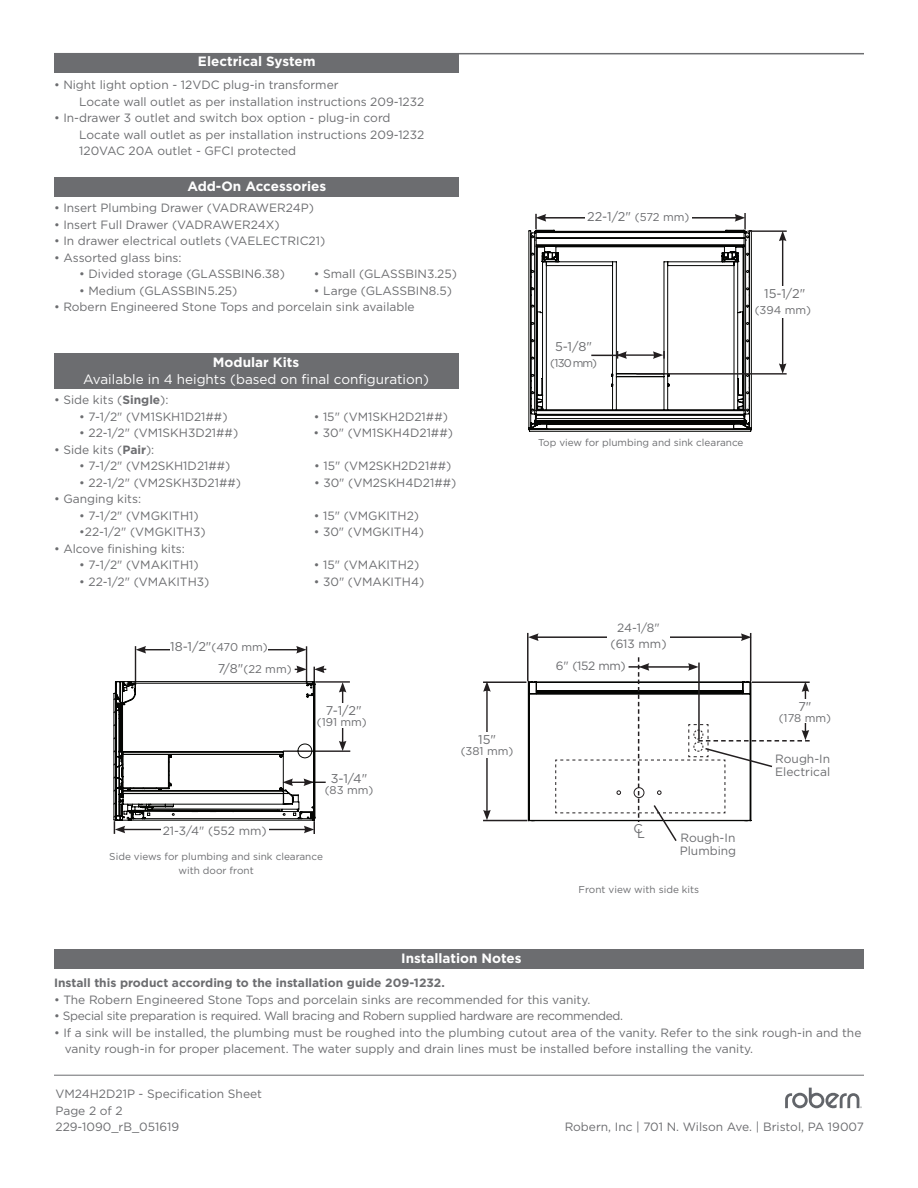
<style>
.page{position:relative;width:918px;height:1188px;background:#fff}
.page>*{position:absolute;margin:0;border:0;box-sizing:border-box;transform-origin:0 0}
.t1{font:700 13.5px "Gotham";color:#fff}
.t2{font:13.5px "Gotham";color:#fff}
.t3{font:12.75px "Gotham";color:#6c6d70}
.t4{font:12px/16.5px "Gotham";color:#6c6d70}
.t5{font:12px "Gotham";letter-spacing:-.025em;color:#6c6d70}
.t6{font:700 12px "Gotham";color:#6c6d70}
.t7{font:11.25px "Gotham";color:#6c6d70}
.t8{font:10.05px/13.5px "Gotham";color:#6c6d70;text-align:center}
.s1{font-weight:700}
.s2{font-size:11.25px}
.s3{font-size:12.75px}
</style>
<div class="page">
<hr style="left:54px;top:53px;width:810px;height:1px;background:#6c6d70">
<hr style="left:54px;top:1075px;width:810px;height:1px;background:#6c6d70">
<div style="left:54px;top:54px;width:405px;height:19px;background:#6c6d70"></div>
<div style="left:54px;top:177px;width:405px;height:20px;background:#6c6d70"></div>
<div style="left:54px;top:949px;width:810px;height:20px;background:#6c6d70"></div>
<div style="left:54px;top:353px;width:405px;height:36px;background:#6c6d70"></div>
<svg style="left:785px;top:1088px;width:77px;height:21px"></svg>
<svg style="left:529px;top:230px;width:223px;height:202px"></svg>
<hr style="left:135px;top:646px;width:1px;height:39px;background:#231f20">
<hr style="left:306px;top:646px;width:1px;height:37px;background:#231f20">
<hr style="left:144px;top:649px;width:155px;height:1px;background:#231f20">
<svg style="left:136px;top:646px;width:10px;height:8px"></svg>
<svg style="left:296px;top:646px;width:11px;height:8px"></svg>
<div style="left:170px;top:641px;width:98px;height:17px;background:#fff"></div>
<hr style="left:315px;top:681px;width:35px;height:2px;background:#231f20">
<hr style="left:283px;top:750px;width:67px;height:2px;background:#231f20">
<hr style="left:342px;top:690px;width:1px;height:53px;background:#231f20">
<svg style="left:339px;top:682px;width:7px;height:11px"></svg>
<svg style="left:339px;top:741px;width:7px;height:10px"></svg>
<div style="left:317px;top:703px;width:50px;height:25px;background:#fff"></div>
<div style="left:550px;top:339px;width:47px;height:31px;background:#fff"></div>
<hr style="left:625px;top:354px;width:30px;height:2px;background:#231f20">
<hr style="left:747px;top:230px;width:40px;height:2px;background:#231f20">
<hr style="left:636px;top:373px;width:151px;height:2px;background:#231f20">
<hr style="left:782px;top:239px;width:1px;height:127px;background:#231f20">
<svg style="left:779px;top:231px;width:7px;height:10px"></svg>
<svg style="left:779px;top:363px;width:7px;height:11px"></svg>
<div style="left:754px;top:286px;width:58px;height:31px;background:#fff"></div>
<hr style="left:544px;top:217px;width:193px;height:2px;background:#231f20">
<svg style="left:735px;top:213px;width:11px;height:17px"></svg>
<svg style="left:535px;top:214px;width:11px;height:15px"></svg>
<hr style="left:591px;top:355px;width:30px;height:1px;background:#231f20">
<svg style="left:653px;top:351px;width:12px;height:8px"></svg>
<svg style="left:616px;top:351px;width:11px;height:8px"></svg>
<div style="left:585px;top:211px;width:107px;height:14px;background:#fff"></div>
<svg style="left:114px;top:666px;width:212px;height:168px"></svg>
<hr style="left:483px;top:681px;width:43px;height:2px;background:#231f20">
<hr style="left:486px;top:689px;width:2px;height:123px;background:#231f20">
<svg style="left:483px;top:681px;width:8px;height:11px"></svg>
<svg style="left:483px;top:810px;width:8px;height:10px"></svg>
<hr style="left:750px;top:633px;width:1px;height:48px;background:#231f20">
<hr style="left:527px;top:633px;width:2px;height:48px;background:#231f20">
<hr style="left:536px;top:636px;width:207px;height:2px;background:#231f20">
<svg style="left:741px;top:633px;width:9px;height:8px"></svg>
<svg style="left:528px;top:633px;width:11px;height:8px"></svg>
<hr style="left:483px;top:820px;width:44px;height:1px;background:#231f20">
<div style="left:608px;top:622px;width:62px;height:29px;background:#fff"></div>
<div style="left:460px;top:732px;width:54px;height:26px;background:#fff"></div>
<svg style="left:528px;top:657px;width:282px;height:184px"></svg>
<p class="t1" style="left:198px;top:53px;width:119px">Electrical System</p>
<p class="t4" style="left:79px;top:76px;width:347px;text-indent:-25px">• Night light option - 12VDC plug-in transformer<br>Locate wall outlet as per installation instructions 209-1232</p>
<p class="t4" style="left:79px;top:109px;width:347px;text-indent:-25px">• In-drawer 3 outlet and switch box option - plug-in cord<br>Locate wall outlet as per installation instructions 209-1232<br>120VAC 20A outlet - GFCI protected</p>
<p class="t1" style="left:187px;top:177px;width:140px">Add-On Accessories</p>
<p class="t4" style="left:54px;top:200px;width:262px">• Insert Plumbing Drawer (VADRAWER24P)</p>
<p class="t4" style="left:54px;top:216px;width:227px">• Insert Full Drawer (VADRAWER24X)</p>
<p class="t4" style="left:54px;top:233px;width:273px">• In drawer electrical outlets (VAELECTRIC21)</p>
<p class="t4" style="left:54px;top:249px;width:129px">• Assorted glass bins:</p>
<p class="t4" style="left:79px;top:266px;width:207px">• Divided storage (GLASSBIN6.38)</p>
<p class="t4" style="left:314px;top:266px;width:145px">• Small (GLASSBIN3.25)</p>
<p class="t4" style="left:79px;top:282px;width:160px">• Medium (GLASSBIN5.25)</p>
<p class="t4" style="left:314px;top:282px;width:139px">• Large (GLASSBIN8.5)</p>
<p class="t4" style="left:54px;top:299px;width:362px">• Robern Engineered Stone Tops and porcelain sink available</p>
<p class="t1" style="left:213px;top:354px;width:88px">Modular Kits</p>
<p class="t2" style="left:83px;top:370px;width:347px">Available in 4 heights (based on final configuration)</p>
<p class="t4" style="left:54px;top:391px;width:116px">• Side kits (<span class="s1">Single</span>):</p>
<p class="t4" style="left:79px;top:408px;width:150px">• 7-1/2" (VM1SKH1D21##)</p>
<p class="t4" style="left:314px;top:408px;width:136px">• 15" (VM1SKH2D21##)</p>
<p class="t4" style="left:79px;top:424px;width:161px">• 22-1/2" (VM1SKH3D21##)</p>
<p class="t4" style="left:314px;top:424px;width:141px">• 30" (VM1SKH4D21##)</p>
<p class="t4" style="left:54px;top:441px;width:102px">• Side kits (<span class="s1">Pair</span>):</p>
<p class="t4" style="left:79px;top:457px;width:153px">• 7-1/2" (VM2SKH1D21##)</p>
<p class="t4" style="left:314px;top:457px;width:139px">• 15" (VM2SKH2D21##)</p>
<p class="t4" style="left:79px;top:474px;width:163px">• 22-1/2" (VM2SKH3D21##)</p>
<p class="t4" style="left:314px;top:474px;width:144px">• 30" (VM2SKH4D21##)</p>
<p class="t4" style="left:54px;top:490px;width:89px">• Ganging kits:</p>
<p class="t4" style="left:79px;top:507px;width:121px">• 7-1/2" (VMGKITH1)</p>
<p class="t4" style="left:314px;top:507px;width:107px">• 15" (VMGKITH2)</p>
<p class="t4" style="left:79px;top:523px;width:128px">•22-1/2" (VMGKITH3)</p>
<p class="t4" style="left:314px;top:523px;width:112px">• 30" (VMGKITH4)</p>
<p class="t4" style="left:54px;top:540px;width:132px">• Alcove finishing kits:</p>
<p class="t4" style="left:79px;top:556px;width:121px">• 7-1/2" (VMAKITH1)</p>
<p class="t4" style="left:314px;top:556px;width:107px">• 15" (VMAKITH2)</p>
<p class="t4" style="left:79px;top:573px;width:132px">• 22-1/2" (VMAKITH3)</p>
<p class="t4" style="left:314px;top:573px;width:112px">• 30" (VMAKITH4)</p>
<p class="t3" style="left:170px;top:638px;width:99px">18-1/2"<span class="s2">(470 mm)</span></p>
<p class="t7" style="left:218px;top:662px;width:75px"><span class="s3">7/8"</span>(22 mm)</p>
<p class="t4" style="left:163px;top:822px;width:105px">21-3/4" (552 mm)</p>
<p class="t3" style="left:326px;top:702px;width:37px">7-1/2"</p>
<p class="t7" style="left:317px;top:715px;width:52px">(191 mm)</p>
<p class="t3" style="left:331px;top:770px;width:38px">3-1/4"</p>
<p class="t7" style="left:325px;top:783px;width:50px">(83 mm)</p>
<p class="t8" style="left:109px;top:850px;width:215px">Side views for plumbing and sink clearance with door front</p>
<p class="t3" style="left:478px;top:731px;width:19px">15"</p>
<p class="t7" style="left:461px;top:744px;width:54px">(381 mm)</p>
<p class="t3" style="left:587px;top:209px;width:104px">22-1/2" <span class="s2">(572 mm)</span></p>
<p class="t3" style="left:555px;top:338px;width:38px">5-1/8"</p>
<p class="t7" style="left:550px;top:356px;width:48px">(130 mm)</p>
<p class="t3" style="left:764px;top:285px;width:43px">15-1/2"</p>
<p class="t7" style="left:755px;top:303px;width:58px">(394 mm)</p>
<p class="t8" style="left:538px;top:436px;width:207px">Top view for plumbing and sink clearance</p>
<p class="t4" style="left:611px;top:619px;width:58px;text-align:center">24-1/8" (613 mm)</p>
<p class="t4" style="left:556px;top:658px;width:72px">6" (152 mm)</p>
<p class="t3" style="left:634px;top:823px;width:13px">CL</p>
<p class="t4" style="left:680px;top:831px;width:58px;line-height:13.5px">Rough-In<br>Plumbing</p>
<p class="t8" style="left:578px;top:883px;width:122px">Front view with side kits</p>
<p class="t3" style="left:798px;top:698px;width:15px">7"</p>
<p class="t7" style="left:779px;top:711px;width:54px">(178 mm)</p>
<p class="t4" style="left:775px;top:752px;width:56px;line-height:13.5px">Rough-In<br>Electrical</p>
<p class="t1" style="left:401px;top:949px;width:122px">Installation Notes</p>
<p class="t6" style="left:54px;top:975px;width:392px">Install this product according to the installation guide 209-1232.</p>
<p class="t4" style="left:54px;top:991px;width:538px">• The Robern Engineered Stone Tops and porcelain sinks are recommended for this vanity.</p>
<p class="t5" style="left:54px;top:1008px;width:571px">• Special site preparation is required. Wall bracing and Robern supplied hardware are recommended.</p>
<p class="t4" style="left:65px;top:1024px;width:798px;text-indent:-11px">• If a sink will be installed, the plumbing must be roughed into the plumbing cutout area of the vanity. Refer to the sink rough-in and the vanity rough-in for proper placement. The water supply and drain lines must be installed before installing the vanity.</p>
<p class="t4" style="left:56px;top:1086px;width:208px">VM24H2D21P - Specification Sheet<br>Page 2 of 2<br>229-1090_rB_051619</p>
<p class="t4" style="left:565px;top:1118px;width:301px">Robern, Inc | 701 N. Wilson Ave. | Bristol, PA 19007</p>
</div>
